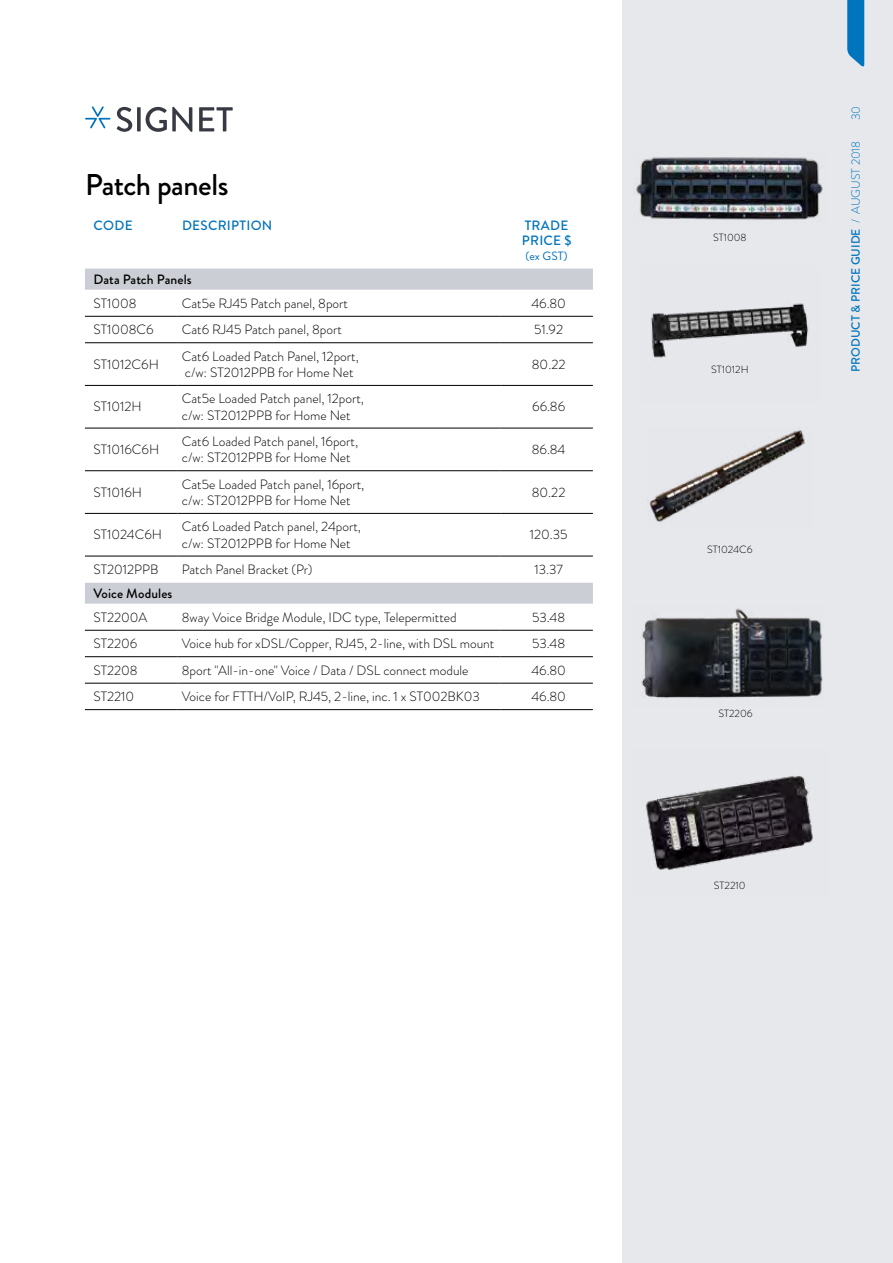
<style>
.page{position:relative;width:893px;height:1263px;background:#fff}
.page>*{position:absolute;margin:0;border:0;box-sizing:border-box;transform-origin:0 0}
.t1{font:500 30px "Brandon Grotesque";letter-spacing:-.015em;color:#000}
.t2{font:300 13.5px/16.2px "Brandon Grotesque";color:#000}
.t3{font:500 13.5px "Brandon Grotesque";letter-spacing:.005em;color:#000}
.t4{font:500 13.5px/15px "Brandon Grotesque";letter-spacing:.02em;color:#0074bc}
.t5{font:500 12px "Brandon Grotesque";color:#0074bc}
.t6{font:12px "Brandon Grotesque";color:#0074bc}
.t7{font:300 12px "Brandon Grotesque";color:#0074bc}
.t8{font:300 10.5px "Brandon Grotesque";color:#000}
.s1{font-weight:300}
</style>
<div class="page">
<div style="left:623px;top:0;width:270px;height:1263px;background:#e7e8ec"></div>
<div style="left:85px;top:269px;width:508px;height:21px;background:#ccced5"></div>
<svg style="left:85px;top:315px;width:508px;height:368px"></svg>
<hr style="left:85px;top:316px;width:93px;height:1px;background:#000">
<hr style="left:178px;top:316px;width:322px;height:1px;background:#000">
<hr style="left:500px;top:316px;width:93px;height:1px;background:#000">
<hr style="left:85px;top:342px;width:93px;height:1px;background:#000">
<hr style="left:178px;top:342px;width:322px;height:1px;background:#000">
<hr style="left:500px;top:342px;width:93px;height:1px;background:#000">
<hr style="left:85px;top:385px;width:93px;height:1px;background:#000">
<hr style="left:178px;top:385px;width:322px;height:1px;background:#000">
<hr style="left:500px;top:385px;width:93px;height:1px;background:#000">
<hr style="left:85px;top:428px;width:93px;height:1px;background:#000">
<hr style="left:178px;top:428px;width:322px;height:1px;background:#000">
<hr style="left:500px;top:428px;width:93px;height:1px;background:#000">
<hr style="left:85px;top:470px;width:93px;height:1px;background:#000">
<hr style="left:178px;top:470px;width:322px;height:1px;background:#000">
<hr style="left:500px;top:470px;width:93px;height:1px;background:#000">
<hr style="left:85px;top:513px;width:93px;height:1px;background:#000">
<hr style="left:178px;top:513px;width:322px;height:1px;background:#000">
<hr style="left:500px;top:513px;width:93px;height:1px;background:#000">
<hr style="left:85px;top:556px;width:93px;height:1px;background:#000">
<hr style="left:178px;top:556px;width:322px;height:1px;background:#000">
<hr style="left:500px;top:556px;width:93px;height:1px;background:#000">
<hr style="left:85px;top:630px;width:93px;height:1px;background:#000">
<hr style="left:178px;top:630px;width:322px;height:1px;background:#000">
<hr style="left:500px;top:630px;width:93px;height:1px;background:#000">
<hr style="left:85px;top:656px;width:93px;height:1px;background:#000">
<hr style="left:178px;top:656px;width:322px;height:1px;background:#000">
<hr style="left:500px;top:656px;width:93px;height:1px;background:#000">
<hr style="left:85px;top:683px;width:93px;height:1px;background:#000">
<hr style="left:178px;top:683px;width:322px;height:1px;background:#000">
<hr style="left:500px;top:683px;width:93px;height:1px;background:#000">
<hr style="left:85px;top:709px;width:93px;height:1px;background:#000">
<hr style="left:178px;top:709px;width:322px;height:1px;background:#000">
<hr style="left:500px;top:709px;width:93px;height:1px;background:#000">
<img style="left:647px;top:427px;width:159px;height:95px">
<img style="left:651px;top:303px;width:158px;height:55px">
<img style="left:633px;top:157px;width:190px;height:63px">
<img style="left:646px;top:775px;width:167px;height:95px">
<svg style="left:117px;top:107px;width:15px;height:25px"></svg>
<svg style="left:137px;top:107px;width:4px;height:24px"></svg>
<svg style="left:146px;top:107px;width:46px;height:25px"></svg>
<svg style="left:199px;top:107px;width:34px;height:24px"></svg>
<svg style="left:85px;top:106px;width:25px;height:22px"></svg>
<img style="left:641px;top:608px;width:182px;height:91px">
<svg style="left:847px;top:0;width:17px;height:67px"></svg>
<h1 class="t1" style="left:85px;top:164px;width:145px">Patch panels</h1>
<p class="t4" style="left:94px;top:218px;width:41px">CODE</p>
<p class="t4" style="left:182px;top:218px;width:92px">DESCRIPTION</p>
<p class="t4" style="left:522px;top:218px;width:51px">TRADE<br>PRICE $</p>
<p class="t6" style="left:525px;top:248px;width:44px">(ex GST)</p>
<p class="t3" style="left:93px;top:270px;width:100px">Data Patch Panels</p>
<p class="t2" style="left:93px;top:295px;width:45px">ST1008</p>
<p class="t2" style="left:182px;top:295px;width:168px">Cat5e RJ45 Patch panel, 8port</p>
<p class="t2" style="left:531px;top:295px;width:36px">46.80</p>
<p class="t2" style="left:93px;top:322px;width:62px">ST1008C6</p>
<p class="t2" style="left:182px;top:322px;width:161px">Cat6 RJ45 Patch panel, 8port</p>
<p class="t2" style="left:534px;top:322px;width:30px">51.92</p>
<p class="t2" style="left:93px;top:356px;width:67px">ST1012C6H</p>
<p class="t2" style="left:182px;top:348px;width:178px">Cat6 Loaded Patch Panel, 12port, c/w: ST2012PPB for Home Net</p>
<p class="t2" style="left:532px;top:356px;width:35px">80.22</p>
<p class="t2" style="left:93px;top:399px;width:50px">ST1012H</p>
<p class="t2" style="left:182px;top:391px;width:184px">Cat5e Loaded Patch panel, 12port, c/w: ST2012PPB for Home Net</p>
<p class="t2" style="left:532px;top:399px;width:34px">66.86</p>
<p class="t2" style="left:93px;top:441px;width:67px">ST1016C6H</p>
<p class="t2" style="left:182px;top:433px;width:178px">Cat6 Loaded Patch panel, 16port, c/w: ST2012PPB for Home Net</p>
<p class="t2" style="left:532px;top:441px;width:35px">86.84</p>
<p class="t2" style="left:93px;top:484px;width:50px">ST1016H</p>
<p class="t2" style="left:182px;top:476px;width:184px">Cat5e Loaded Patch panel, 16port, c/w: ST2012PPB for Home Net</p>
<p class="t2" style="left:532px;top:484px;width:35px">80.22</p>
<p class="t2" style="left:93px;top:527px;width:70px">ST1024C6H</p>
<p class="t2" style="left:182px;top:519px;width:181px">Cat6 Loaded Patch panel, 24port, c/w: ST2012PPB for Home Net</p>
<p class="t2" style="left:530px;top:527px;width:39px">120.35</p>
<p class="t2" style="left:93px;top:561px;width:67px">ST2012PPB</p>
<p class="t2" style="left:182px;top:561px;width:132px">Patch Panel Bracket (Pr)</p>
<p class="t2" style="left:534px;top:561px;width:30px">13.37</p>
<p class="t3" style="left:93px;top:584px;width:81px">Voice Modules</p>
<p class="t2" style="left:93px;top:609px;width:56px">ST2200A</p>
<p class="t2" style="left:182px;top:609px;width:276px">8way Voice Bridge Module, IDC type, Telepermitted</p>
<p class="t2" style="left:532px;top:609px;width:34px">53.48</p>
<p class="t2" style="left:93px;top:635px;width:46px">ST2206</p>
<p class="t2" style="left:182px;top:635px;width:314px">Voice hub for xDSL/Copper, RJ45, 2-line, with DSL mount</p>
<p class="t2" style="left:532px;top:635px;width:34px">53.48</p>
<p class="t2" style="left:93px;top:662px;width:46px">ST2208</p>
<p class="t2" style="left:182px;top:662px;width:288px">8port "All-in-one" Voice / Data / DSL connect module</p>
<p class="t2" style="left:531px;top:662px;width:36px">46.80</p>
<p class="t2" style="left:93px;top:688px;width:42px">ST2210</p>
<p class="t2" style="left:182px;top:688px;width:300px">Voice for FTTH/VoIP, RJ45, 2-line, inc. 1 x ST002BK03</p>
<p class="t2" style="left:531px;top:688px;width:36px">46.80</p>
<p class="t8" style="left:713px;top:230px;width:35px">ST1008</p>
<p class="t8" style="left:711px;top:362px;width:39px">ST1012H</p>
<p class="t8" style="left:707px;top:542px;width:47px">ST1024C6</p>
<p class="t8" style="left:718px;top:706px;width:36px">ST2206</p>
<p class="t8" style="left:714px;top:878px;width:33px">ST2210</p>
<p class="t7" style="left:848px;top:120px;width:16px;rotate:-90deg">30</p>
<p class="t5" style="left:847px;top:372px;width:232px;rotate:-90deg">PRODUCT &amp; PRICE GUIDE <span class="s1">/ AUGUST 2018</span></p>
</div>
